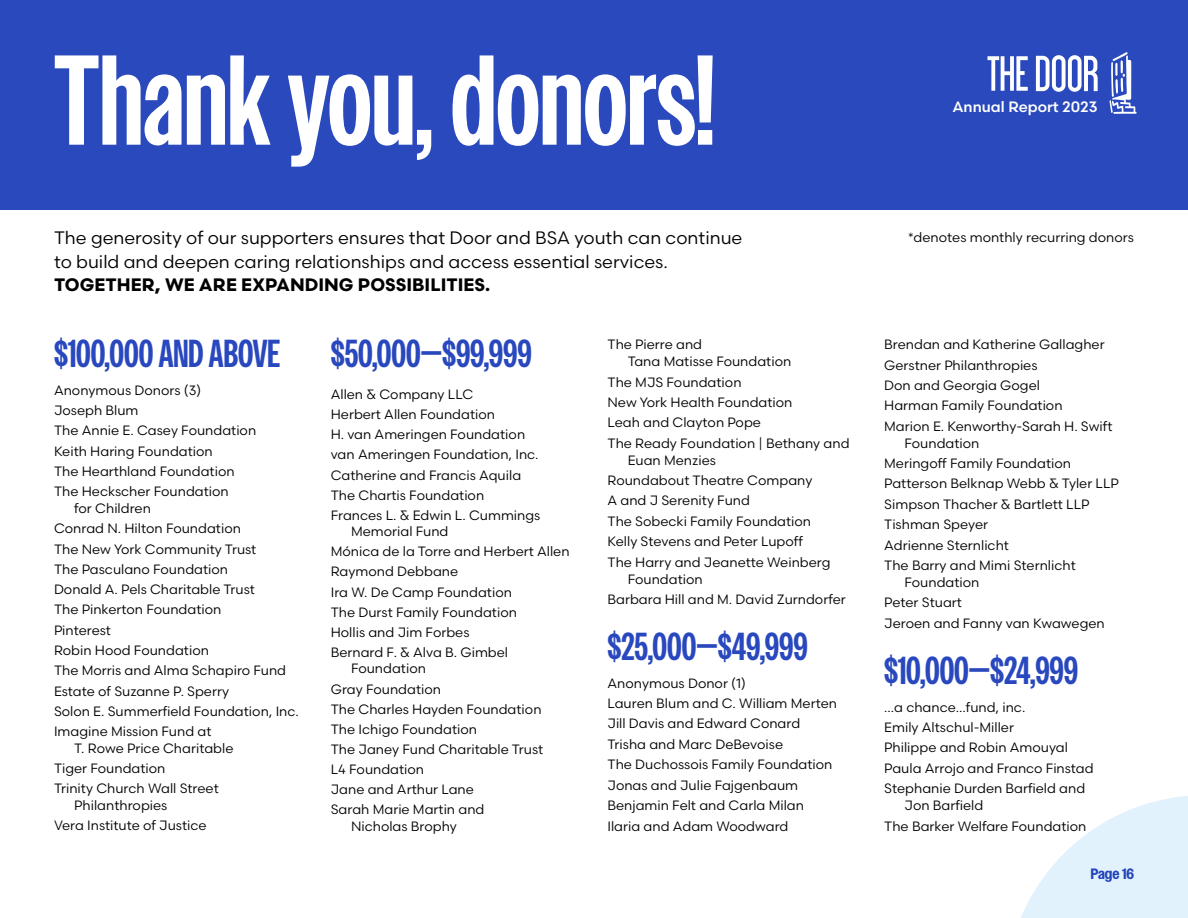
<style>
.page{position:relative;width:1188px;height:918px;background:#fff}
.page>*{position:absolute;margin:0;border:0;box-sizing:border-box;transform-origin:0 0}
.t1{font:700 127.5px "Owners X Narrow";color:#fff}
.t2{font:700 39px "Owners X Narrow";color:#2948be}
.t3{font:18px/23.4px "Scandia";color:#000}
.t4{font:700 18px "Scandia";color:#000}
.t5{font:500 15px "Scandia";color:#fff}
.t6{font:700 15px "Owners Narrow";color:#2a49bd}
.t7{font:13.5px/20.4px "Scandia";color:#000}
</style>
<div class="page">
<svg style="left:1021px;top:796px;width:167px;height:122px"></svg>
<div style="left:0;top:0;width:1188px;height:209px;background:#2a49bd"></div>
<svg style="left:1110px;top:52px;width:27px;height:62px"></svg>
<svg style="left:987px;top:56px;width:41px;height:35px"></svg>
<svg style="left:1036px;top:55px;width:62px;height:37px"></svg>
<h1 class="t1" style="left:54px;top:30px;width:662px">Thank you, donors!</h1>
<h3 class="t3" style="left:54px;top:226px;width:690px">The generosity of our supporters ensures that Door and BSA youth can continue to build and deepen caring relationships and access essential services.</h3>
<h3 class="t4" style="left:54px;top:274px;width:438px">TOGETHER, WE ARE EXPANDING POSSIBILITIES.</h3>
<h2 class="t2" style="left:54px;top:332px;width:228px">$100,000 AND ABOVE</h2>
<p class="t7" style="left:54px;top:380px;width:204px">Anonymous Donors (3)<br>Joseph Blum<br>The Annie E. Casey Foundation<br>Keith Haring Foundation<br>The Hearthland Foundation<br>The Heckscher Foundation</p>
<p class="t7" style="left:54px;top:498px;width:246px;text-indent:20px">for Children<br>Conrad N. Hilton Foundation<br>The New York Community Trust<br>The Pasculano Foundation<br>Donald A. Pels Charitable Trust<br>The Pinkerton Foundation<br>Pinterest<br>Robin Hood Foundation<br>The Morris and Alma Schapiro Fund<br>Estate of Suzanne P. Sperry<br>Solon E. Summerfield Foundation, Inc.<br>Imagine Mission Fund at</p>
<p class="t7" style="left:54px;top:738px;width:181px;text-indent:20px">T. Rowe Price Charitable<br>Tiger Foundation<br>Trinity Church Wall Street</p>
<p class="t7" style="left:54px;top:795px;width:154px;text-indent:20px">Philanthropies<br>Vera Institute of Justice</p>
<h2 class="t2" style="left:331px;top:332px;width:203px">$50,000—$99,999</h2>
<p class="t7" style="left:331px;top:384px;width:211px">Allen &amp; Company LLC<br>Herbert Allen Foundation<br>H. van Ameringen Foundation van Ameringen Foundation, Inc.<br>Catherine and Francis Aquila<br>The Chartis Foundation<br>Frances L. &amp; Edwin L. Cummings</p>
<p class="t7" style="left:331px;top:521px;width:240px;text-indent:20px">Memorial Fund<br>Mónica de la Torre and Herbert Allen<br>Raymond Debbane<br>Ira W. De Camp Foundation<br>The Durst Family Foundation<br>Hollis and Jim Forbes<br>Bernard F. &amp; Alva B. Gimbel</p>
<p class="t7" style="left:331px;top:658px;width:214px;text-indent:20px">Foundation<br>Gray Foundation<br>The Charles Hayden Foundation<br>The Ichigo Foundation<br>The Janey Fund Charitable Trust<br>L4 Foundation<br>Jane and Arthur Lane<br>Sarah Marie Martin and</p>
<p class="t7" style="left:351px;top:816px;width:108px">Nicholas Brophy</p>
<p class="t7" style="left:628px;top:336px;width:165px;line-height:17px;text-indent:-20px">The Pierre and<br>Tana Matisse Foundation</p>
<p class="t7" style="left:608px;top:371px;width:244px">The MJS Foundation<br>New York Health Foundation<br>Leah and Clayton Pope<br>The Ready Foundation | Bethany and</p>
<p class="t7" style="left:608px;top:450px;width:225px;text-indent:20px">Euan Menzies<br>Roundabout Theatre Company<br>A and J Serenity Fund<br>The Sobecki Family Foundation<br>Kelly Stevens and Peter Lupoff<br>The Harry and Jeanette Weinberg</p>
<p class="t7" style="left:608px;top:569px;width:240px;text-indent:20px">Foundation<br>Barbara Hill and M. David Zurndorfer</p>
<h2 class="t2" style="left:608px;top:625px;width:202px">$25,000—$49,999</h2>
<p class="t7" style="left:608px;top:673px;width:231px">Anonymous Donor (1)<br>Lauren Blum and C. William Merten<br>Jill Davis and Edward Conard<br>Trisha and Marc DeBevoise<br>The Duchossois Family Foundation<br>Jonas and Julie Fajgenbaum<br>Benjamin Felt and Carla Milan<br>Ilaria and Adam Woodward</p>
<p class="t5" style="left:952px;top:98px;width:147px">Annual Report 2023</p>
<p class="t7" style="left:908px;top:227px;width:228px">*denotes monthly recurring donors</p>
<p class="t7" style="left:884px;top:334px;width:230px">Brendan and Katherine Gallagher<br>Gerstner Philanthropies<br>Don and Georgia Gogel<br>Harman Family Foundation<br>Marion E. Kenworthy-Sarah H. Swift</p>
<p class="t7" style="left:884px;top:433px;width:236px;text-indent:20px">Foundation<br>Meringoff Family Foundation<br>Patterson Belknap Webb &amp; Tyler LLP<br>Simpson Thacher &amp; Bartlett LLP<br>Tishman Speyer<br>Adrienne Sternlicht<br>The Barry and Mimi Sternlicht</p>
<p class="t7" style="left:884px;top:572px;width:222px;text-indent:20px">Foundation<br>Peter Stuart<br>Jeroen and Fanny van Kwawegen</p>
<h2 class="t2" style="left:884px;top:649px;width:195px">$10,000—$24,999</h2>
<p class="t7" style="left:884px;top:696px;width:211px">...a chance...fund, inc.<br>Emily Altschul-Miller<br>Philippe and Robin Amouyal<br>Paula Arrojo and Franco Finstad<br>Stephanie Durden Barfield and</p>
<p class="t7" style="left:884px;top:795px;width:204px;text-indent:20px">Jon Barfield<br>The Barker Welfare Foundation</p>
<p class="t6" style="left:1091px;top:866px;width:45px">Page 16</p>
</div>
